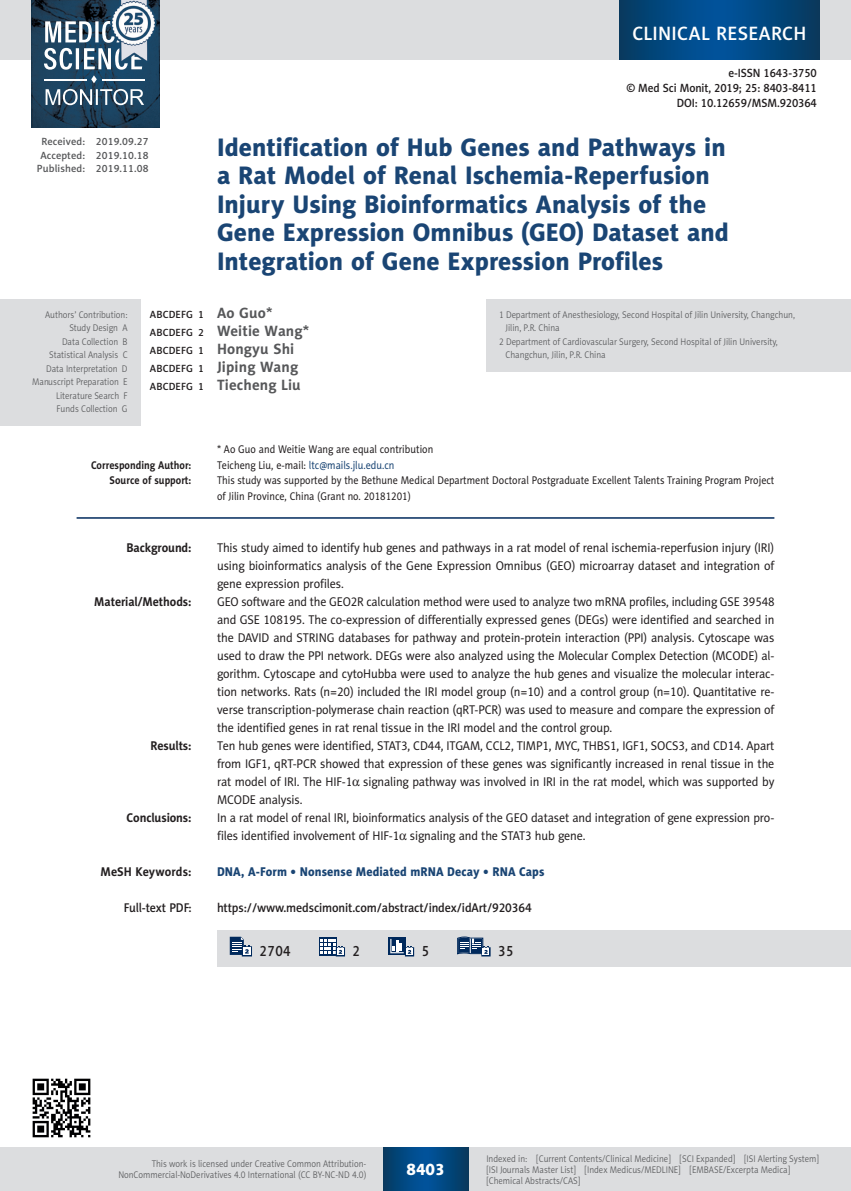
<style>
.page{position:relative;width:851px;height:1191px;background:#fff}
.page>*{position:absolute;margin:0;border:0;box-sizing:border-box;transform-origin:0 0}
.MSM_Tytul{font:25.5px/28.5px "Naomi Sans EFN Heavy";color:#1a4574}
.t1{font:19.5px "Naomi Sans EFN Medium";letter-spacing:.015em;color:#fff}
.t2{font:16.5px "Naomi Sans EFN Heavy";color:#fff}
.MSM_Autorzy{font:700 15px "Naomi Sans EFN";letter-spacing:.01em;color:#57585a}
.MSM_dane{font:15px "Naomi Sans EFN Medium";letter-spacing:.03em;color:#231f20;scale:.9 1}
.MSM_Summary_body{font:12.75px/18px "Naomi Sans EFN";letter-spacing:-.01em;color:#231f20;text-align:justify;scale:.94 1}
.MSM_Summary_body-2{font:12.75px/18px "Naomi Sans EFN";letter-spacing:-.01em;color:#231f20;text-align:justify;scale:.95 1}
.MSM_full_text_pdf{font:12.75px "Naomi Sans EFN Medium";letter-spacing:-.01em;color:#231f20;scale:.95 1}
.MSM_keywords{font:12.75px "Naomi Sans EFN Heavy";letter-spacing:.01em;color:#1a4574;scale:.95 1}
.MSM_Summary_body-3{font:700 12.75px "Naomi Sans EFN";letter-spacing:-.01em;color:#231f20;scale:.95 1}
.MSM_Summary_body-4{font:700 12.75px "Naomi Sans EFN";letter-spacing:-.01em;color:#231f20;scale:.94 1}
.MSM_keywords-2{font:700 12.75px "Naomi Sans EFN";letter-spacing:.005em;color:#231f20;scale:.95 1}
.MSM_full_text_pdf-2{font:12px "Naomi Sans EFN Medium";letter-spacing:-.01em;color:#231f20;scale:.95 1}
.MSM_Support{font:11.25px/15.8px "Naomi Sans EFN";color:#231f20;scale:.9 1}
.MSM_Adres{font:11.25px "Naomi Sans EFN";color:#231f20;scale:.9 1}
.MSM_Adres-2{font:11.25px "Naomi Sans EFN";color:#1a4574;scale:.9 1}
.MSM_Adres-3{font:700 11.25px "Naomi Sans EFN";color:#231f20;scale:.9 1}
.MSM_Support-2{font:700 11.25px "Naomi Sans EFN";color:#231f20;scale:.9 1}
.t3{font:10.5px "Naomi Sans EFN Medium";letter-spacing:.01em;color:#57585a}
.MSM_Autorzy-2{font:10.5px "Naomi Sans EFN Medium";letter-spacing:.01em;color:#231f20}
.MSM_Afiliacja{font:9.75px/11.2px "Naomi Sans EFN Light";color:#57585a;scale:.9 1}
.s1{font-family:"Naomi Sans EFN";font-weight:700;font-size:15px;color:#57585a}
.s2{font-family:"Naomi Sans EFN Medium";font-weight:400;font-size:10.5px;color:#231f20}
.s3{color:#231f20}
.s4{font-family:"Standard Sym L"}
</style>
<div class="page">
<div style="left:217px;top:930px;width:633px;height:36px;background:#dcdddf"></div>
<svg style="left:230px;top:936px;width:22px;height:20px"></svg>
<div style="left:319px;top:937px;width:17px;height:18px;background:#00295c"></div>
<svg style="left:320px;top:938px;width:25px;height:18px"></svg>
<div style="left:388px;top:937px;width:18px;height:18px;background:#00295c"></div>
<svg style="left:390px;top:939px;width:24px;height:17px"></svg>
<svg style="left:457px;top:936px;width:33px;height:20px"></svg>
<hr style="left:77px;top:517px;width:697px;height:2px;background:#00295c">
<div style="left:0;top:300px;width:140px;height:126px;background:#dcdddf"></div>
<div style="left:486px;top:300px;width:364px;height:72px;background:#dcdddf"></div>
<img style="left:32px;top:1078px;width:59px;height:60px">
<div style="left:0;top:1148px;width:850px;height:43px;background:#dcdddf"></div>
<svg style="left:383px;top:1147px;width:85px;height:43px;background:#02477e"></svg>
<div style="left:0;top:0;width:850px;height:60px;background:#dcdddf"></div>
<svg style="left:619px;top:0;width:200px;height:60px;background:#02477e"></svg>
<img style="left:32px;top:0;width:127px;height:128px">
<img style="left:44px;top:21px;width:100px;height:49px">
<img style="left:45px;top:79px;width:41px;height:1px">
<img style="left:103px;top:79px;width:41px;height:1px">
<svg style="left:91px;top:75px;width:6px;height:8px"></svg>
<img style="left:46px;top:89px;width:98px;height:16px">
<h2 class="t1" style="left:632px;top:22px;width:175px">CLINICAL RESEARCH</h2>
<p class="MSM_full_text_pdf-2" style="left:728px;top:66px;width:95px">e-ISSN 1643-3750</p>
<p class="MSM_full_text_pdf-2" style="left:626px;top:81px;width:202px">© Med Sci Monit, 2019; 25: 8403-8411</p>
<p class="MSM_full_text_pdf-2" style="left:676px;top:96px;width:149px">DOI: 10.12659/MSM.920364</p>
<p class="MSM_Tytul" style="left:217px;top:132px;width:513px">Identification of Hub Genes and Pathways in a Rat Model of Renal Ischemia-Reperfusion Injury Using Bioinformatics Analysis of the Gene Expression Omnibus (GEO) Dataset and Integration of Gene Expression Profiles</p>
<p class="MSM_Autorzy-2" style="left:150px;top:308px;width:124px">ABCDEFG 1 <span class="s1">Ao Guo*</span></p>
<p class="MSM_Autorzy" style="left:150px;top:322px;width:161px"><span class="s2">ABCDEFG 2</span> Weitie Wang*</p>
<p class="MSM_Autorzy" style="left:150px;top:340px;width:146px"><span class="s2">ABCDEFG 1</span> Hongyu Shi</p>
<p class="MSM_Autorzy" style="left:150px;top:358px;width:150px"><span class="s2">ABCDEFG 1</span> Jiping Wang</p>
<p class="MSM_Autorzy" style="left:150px;top:376px;width:152px"><span class="s2">ABCDEFG 1</span> Tiecheng Liu</p>
<p class="t3" style="left:41px;top:136px;width:109px">Received: 2019.09.27</p>
<p class="t3" style="left:40px;top:149px;width:110px">Accepted: 2019.10.18</p>
<p class="t3" style="left:37px;top:163px;width:113px">Published: 2019.11.08</p>
<p class="MSM_Afiliacja" style="left:45px;top:309px;width:93px">Authors’ Contribution:</p>
<p class="MSM_Afiliacja" style="left:69px;top:322px;width:66px">Study Design A</p>
<p class="MSM_Afiliacja" style="left:62px;top:336px;width:74px">Data Collection B</p>
<p class="MSM_Afiliacja" style="left:49px;top:349px;width:89px">Statistical Analysis C</p>
<p class="MSM_Afiliacja" style="left:46px;top:363px;width:92px">Data Interpretation D</p>
<p class="MSM_Afiliacja" style="left:32px;top:376px;width:107px">Manuscript Preparation E</p>
<p class="MSM_Afiliacja" style="left:56px;top:390px;width:81px">Literature Search F</p>
<p class="MSM_Afiliacja" style="left:57px;top:403px;width:80px">Funds Collection G</p>
<p class="MSM_Afiliacja" style="left:505px;top:308px;width:323px;line-height:13.5px;text-indent:-6px">1 Department of Anesthesiology, Second Hospital of Jilin University, Changchun,<br>Jilin, P.R. China</p>
<p class="MSM_Afiliacja" style="left:505px;top:335px;width:304px;line-height:13.5px;text-indent:-6px">2 Department of Cardiovascular Surgery, Second Hospital of Jilin University,<br>Changchun, Jilin, P.R. China</p>
<p class="MSM_Adres" style="left:217px;top:442px;width:242px">* Ao Guo and Weitie Wang are equal contribution</p>
<p class="MSM_Adres-3" style="left:91px;top:458px;width:113px">Corresponding Author:</p>
<p class="MSM_Adres-2" style="left:217px;top:458px;width:198px"><span class="s3">Teicheng Liu, e-mail:</span> ltc@mails.jlu.edu.cn</p>
<p class="MSM_Support-2" style="left:110px;top:474px;width:92px">Source of support:</p>
<p class="MSM_Support" style="left:217px;top:473px;width:620px">This study was supported by the Bethune Medical Department Doctoral Postgraduate Excellent Talents Training Program Project of Jilin Province, China (Grant no. 20181201)</p>
<p class="MSM_Summary_body-3" style="left:126px;top:540px;width:70px">Background:</p>
<p class="MSM_Summary_body-2" style="left:217px;top:539px;width:588px">This study aimed to identify hub genes and pathways in a rat model of renal ischemia-reperfusion injury (IRI) using bioinformatics analysis of the Gene Expression Omnibus (GEO) microarray dataset and integration of gene expression profiles.</p>
<p class="MSM_Summary_body-4" style="left:94px;top:594px;width:105px">Material/Methods:</p>
<p class="MSM_Summary_body" style="left:217px;top:593px;width:594px">GEO software and the GEO2R calculation method were used to analyze two mRNA profiles, including GSE 39548 and GSE 108195. The co-expression of differentially expressed genes (DEGs) were identified and searched in the DAVID and STRING databases for pathway and protein-protein interaction (PPI) analysis. Cytoscape was used to draw the PPI network. DEGs were also analyzed using the Molecular Complex Detection (MCODE) al&shy;gorithm. Cytoscape and cytoHubba were used to analyze the hub genes and visualize the molecular interac&shy;tion networks. Rats (n=20) included the IRI model group (n=10) and a control group (n=10). Quantitative re&shy;verse transcription-polymerase chain reaction (qRT-PCR) was used to measure and compare the expression of the identified genes in rat renal tissue in the IRI model and the control group.</p>
<p class="MSM_Summary_body-3" style="left:150px;top:738px;width:45px">Results:</p>
<p class="MSM_Summary_body-2" style="left:217px;top:737px;width:588px">Ten hub genes were identified, STAT3, CD44, ITGAM, CCL2, TIMP1, MYC, THBS1, IGF1, SOCS3, and CD14. Apart from IGF1, qRT-PCR showed that expression of these genes was significantly increased in renal tissue in the rat model of IRI. The HIF-1<span class="s4">a</span> signaling pathway was involved in IRI in the rat model, which was supported by MCODE analysis.</p>
<p class="MSM_Summary_body-3" style="left:127px;top:810px;width:70px">Conclusions:</p>
<p class="MSM_Summary_body-2" style="left:217px;top:809px;width:588px">In a rat model of renal IRI, bioinformatics analysis of the GEO dataset and integration of gene expression pro&shy;files identified involvement of HIF-1<span class="s4">a</span> signaling and the STAT3 hub gene.</p>
<p class="MSM_keywords-2" style="left:100px;top:864px;width:97px">MeSH Keywords:</p>
<p class="MSM_keywords" style="left:217px;top:864px;width:346px">DNA, A-Form • Nonsense Mediated mRNA Decay • RNA Caps</p>
<p class="MSM_full_text_pdf" style="left:124px;top:900px;width:73px">Full-text PDF:</p>
<p class="MSM_full_text_pdf" style="left:217px;top:900px;width:333px">https://www.medscimonit.com/abstract/index/idArt/920364</p>
<p class="MSM_dane" style="left:259px;top:942px;width:36px">2704</p>
<p class="MSM_dane" style="left:352px;top:942px;width:10px">2</p>
<p class="MSM_dane" style="left:421px;top:942px;width:10px">5</p>
<p class="MSM_dane" style="left:498px;top:942px;width:19px">35</p>
<p class="MSM_Afiliacja" style="left:118px;top:1158px;width:277px;text-align:right">This work is licensed under Creative Common Attribution-<br>NonCommercial-NoDerivatives 4.0 International (CC BY-NC-ND 4.0)</p>
<p class="t2" style="left:406px;top:1159px;width:40px">8403</p>
<p class="MSM_Afiliacja" style="left:486px;top:1152px;width:371px">Indexed in: [Current Contents/Clinical Medicine] [SCI Expanded] [ISI Alerting System] [ISI Journals Master List] [Index Medicus/MEDLINE] [EMBASE/Excerpta Medica] [Chemical Abstracts/CAS]</p>
</div>
